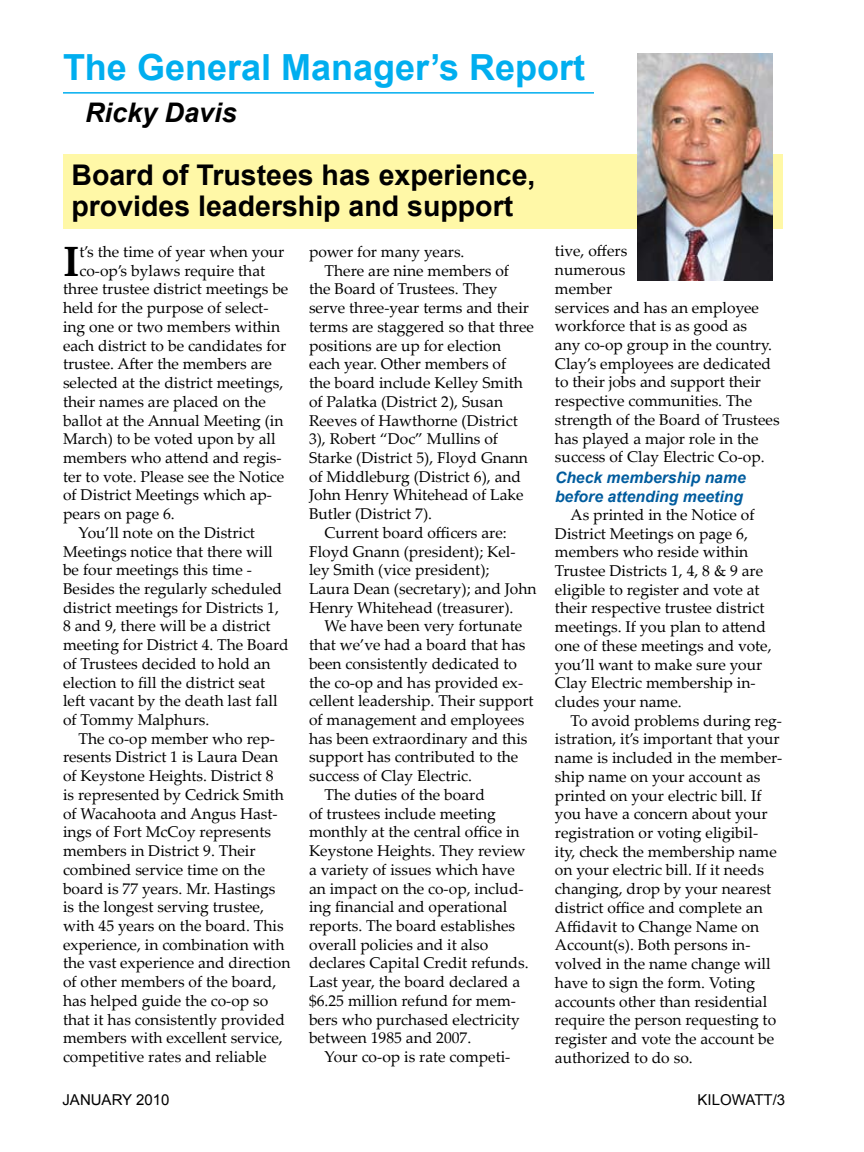
<style>
.page{position:relative;width:864px;height:1152px;background:#fff}
.page>*{position:absolute;margin:0;border:0;box-sizing:border-box;transform-origin:0 0}
.t1{font:700 42.3px "Palatino Linotype";color:#000}
.t2{font:700 36px "Arial";color:#00aeef}
.t3{font:700 28.5px/31.5px "Arial";color:#000}
.t4{font:italic 700 27px "Arial";color:#000}
.t5{font:italic 700 15.75px/18.9px "Arial";color:#005c9e}
.t6{font:15.6px/18.8px "Palatino Linotype";color:#000}
.t7{font:15px "Arial";color:#000}
</style>
<div class="page">
<div style="left:63px;top:154px;width:720px;height:75px;background:#fff8a7"></div>
<hr style="left:63px;top:92px;width:531px;height:2px;background:#00aeef">
<img style="left:638px;top:54px;width:135px;height:226px">
<h2 class="t2" style="left:63px;top:44px;width:524px">The General Manager’s Report</h2>
<h3 class="t4" style="left:85px;top:95px;width:153px">Ricky Davis</h3>
<h3 class="t3" style="left:71px;top:160px;width:466px">Board of Trustees has experience, provides leadership and support</h3>
<p class="t6" style="left:309px;top:242px;width:157px">power for many years.</p>
<p class="t6" style="left:325px;top:260px;width:186px">There are nine members of</p>
<p class="t6" style="left:309px;top:279px;width:190px">the Board of Trustees. They</p>
<p class="t6" style="left:309px;top:298px;width:222px">serve three-year terms and their</p>
<p class="t6" style="left:309px;top:317px;width:226px">terms are staggered so that three</p>
<p class="t6" style="left:309px;top:335px;width:194px">positions are up for election</p>
<p class="t6" style="left:309px;top:354px;width:199px">each year. Other members of</p>
<p class="t6" style="left:309px;top:373px;width:216px">the board include Kelley Smith</p>
<p class="t6" style="left:309px;top:391px;width:196px">of Palatka (District 2), Susan</p>
<p class="t6" style="left:309px;top:410px;width:210px">Reeves of Hawthorne (District</p>
<p class="t6" style="left:309px;top:429px;width:191px">3), Robert “Doc” Mullins of</p>
<p class="t6" style="left:309px;top:448px;width:220px">Starke (District 5), Floyd Gnann</p>
<p class="t6" style="left:309px;top:466px;width:214px">of Middleburg (District 6), and</p>
<p class="t6" style="left:309px;top:485px;width:216px">John Henry Whitehead of Lake</p>
<p class="t6" style="left:309px;top:504px;width:125px">Butler (District 7).</p>
<p class="t6" style="left:325px;top:523px;width:184px">Current board officers are:</p>
<p class="t6" style="left:309px;top:541px;width:208px">Floyd Gnann (president); Kel-</p>
<p class="t6" style="left:309px;top:560px;width:182px">ley Smith (vice president);</p>
<p class="t6" style="left:309px;top:579px;width:229px">Laura Dean (secretary); and John</p>
<p class="t6" style="left:309px;top:597px;width:206px">Henry Whitehead (treasurer).</p>
<p class="t6" style="left:325px;top:616px;width:199px">We have been very fortunate</p>
<p class="t6" style="left:309px;top:635px;width:218px">that we’ve had a board that has</p>
<p class="t6" style="left:309px;top:654px;width:210px">been consistently dedicated to</p>
<p class="t6" style="left:309px;top:672px;width:216px">the co-op and has provided ex-</p>
<p class="t6" style="left:309px;top:691px;width:226px">cellent leadership. Their support</p>
<p class="t6" style="left:309px;top:710px;width:217px">of management and employees</p>
<p class="t6" style="left:309px;top:728px;width:220px">has been extraordinary and this</p>
<p class="t6" style="left:309px;top:747px;width:211px">support has contributed to the</p>
<p class="t6" style="left:309px;top:766px;width:165px">success of Clay Electric.</p>
<p class="t6" style="left:325px;top:785px;width:162px">The duties of the board</p>
<p class="t6" style="left:309px;top:803px;width:188px">of trustees include meeting</p>
<p class="t6" style="left:309px;top:822px;width:212px">monthly at the central office in</p>
<p class="t6" style="left:309px;top:841px;width:218px">Keystone Heights. They review</p>
<p class="t6" style="left:309px;top:859px;width:207px">a variety of issues which have</p>
<p class="t6" style="left:309px;top:878px;width:216px">an impact on the co-op, includ-</p>
<p class="t6" style="left:309px;top:897px;width:200px">ing financial and operational</p>
<p class="t6" style="left:309px;top:916px;width:208px">reports. The board establishes</p>
<p class="t6" style="left:309px;top:934px;width:181px">overall policies and it also</p>
<p class="t6" style="left:309px;top:953px;width:221px">declares Capital Credit refunds.</p>
<p class="t6" style="left:309px;top:972px;width:213px">Last year, the board declared a</p>
<p class="t6" style="left:309px;top:991px;width:209px">$6.25 million refund for mem-</p>
<p class="t6" style="left:309px;top:1009px;width:212px">bers who purchased electricity</p>
<p class="t6" style="left:309px;top:1028px;width:164px">between 1985 and 2007.</p>
<p class="t6" style="left:325px;top:1047px;width:187px">Your co-op is rate competi-</p>
<p class="t6" style="left:555px;top:241px;width:226px">tive, offers<br>numerous<br>member<br>services and has an employee workforce that is as good as<br>any co-op group in the country.<br>Clay’s employees are dedicated to their jobs and support their respective communities. The strength of the Board of Trustees has played a major role in the success of Clay Electric Co-op.</p>
<h1 class="t1" style="left:63px;top:231px;width:18px">I</h1>
<p class="t6" style="left:79px;top:242px;width:206px">t’s the time of year when your</p>
<p class="t6" style="left:79px;top:260px;width:187px">co-op’s bylaws require that</p>
<p class="t6" style="left:63px;top:279px;width:227px">three trustee district meetings be</p>
<p class="t6" style="left:63px;top:298px;width:207px">held for the purpose of select-</p>
<p class="t6" style="left:63px;top:317px;width:219px">ing one or two members within</p>
<p class="t6" style="left:63px;top:335px;width:225px">each district to be candidates for</p>
<p class="t6" style="left:63px;top:354px;width:211px">trustee. After the members are</p>
<p class="t6" style="left:63px;top:373px;width:222px">selected at the district meetings,</p>
<p class="t6" style="left:63px;top:391px;width:204px">their names are placed on the</p>
<p class="t6" style="left:63px;top:410px;width:222px">ballot at the Annual Meeting (in</p>
<p class="t6" style="left:63px;top:429px;width:214px">March) to be voted upon by all</p>
<p class="t6" style="left:63px;top:448px;width:220px">members who attend and regis-</p>
<p class="t6" style="left:63px;top:466px;width:223px">ter to vote. Please see the Notice</p>
<p class="t6" style="left:63px;top:485px;width:211px">of District Meetings which ap-</p>
<p class="t6" style="left:63px;top:504px;width:113px">pears on page 6.</p>
<p class="t6" style="left:79px;top:523px;width:178px">You’ll note on the District</p>
<p class="t6" style="left:63px;top:541px;width:211px">Meetings notice that there will</p>
<p class="t6" style="left:63px;top:560px;width:190px">be four meetings this time -</p>
<p class="t6" style="left:63px;top:579px;width:221px">Besides the regularly scheduled</p>
<p class="t6" style="left:63px;top:597px;width:218px">district meetings for Districts 1,</p>
<p class="t6" style="left:63px;top:616px;width:209px">8 and 9, there will be a district</p>
<p class="t6" style="left:63px;top:635px;width:227px">meeting for District 4. The Board</p>
<p class="t6" style="left:63px;top:654px;width:209px">of Trustees decided to hold an</p>
<p class="t6" style="left:63px;top:672px;width:204px">election to fill the district seat</p>
<p class="t6" style="left:63px;top:691px;width:216px">left vacant by the death last fall</p>
<p class="t6" style="left:63px;top:710px;width:148px">of Tommy Malphurs.</p>
<p class="t6" style="left:79px;top:728px;width:198px">The co-op member who rep-</p>
<p class="t6" style="left:63px;top:747px;width:217px">resents District 1 is Laura Dean</p>
<p class="t6" style="left:63px;top:766px;width:212px">of Keystone Heights. District 8</p>
<p class="t6" style="left:63px;top:785px;width:222px">is represented by Cedrick Smith</p>
<p class="t6" style="left:63px;top:803px;width:216px">of Wacahoota and Angus Hast-</p>
<p class="t6" style="left:63px;top:822px;width:210px">ings of Fort McCoy represents</p>
<p class="t6" style="left:63px;top:841px;width:194px">members in District 9. Their</p>
<p class="t6" style="left:63px;top:859px;width:204px">combined service time on the</p>
<p class="t6" style="left:63px;top:878px;width:214px">board is 77 years. Mr. Hastings</p>
<p class="t6" style="left:63px;top:897px;width:202px">is the longest serving trustee,</p>
<p class="t6" style="left:63px;top:916px;width:222px">with 45 years on the board. This</p>
<p class="t6" style="left:63px;top:934px;width:223px">experience, in combination with</p>
<p class="t6" style="left:63px;top:953px;width:229px">the vast experience and direction</p>
<p class="t6" style="left:63px;top:972px;width:215px">of other members of the board,</p>
<p class="t6" style="left:63px;top:991px;width:207px">has helped guide the co-op so</p>
<p class="t6" style="left:63px;top:1009px;width:223px">that it has consistently provided</p>
<p class="t6" style="left:63px;top:1028px;width:221px">members with excellent service,</p>
<p class="t6" style="left:63px;top:1047px;width:205px">competitive rates and reliable</p>
<p class="t5" style="left:555px;top:468px;width:192px">Check membership name before attending meeting</p>
<p class="t6" style="left:555px;top:505px;width:218px;text-indent:16px">As printed in the Notice of<br>District Meetings on page 6, members who reside within<br>Trustee Districts 1, 4, 8 &amp; 9 are eligible to register and vote at their respective trustee district meetings. If you plan to attend one of these meetings and vote, you’ll want to make sure your<br>Clay Electric membership in&shy;cludes your name.</p>
<p class="t6" style="left:555px;top:710px;width:229px;text-indent:16px">To avoid problems during reg&shy;istration, it’s important that your name is included in the member&shy;ship name on your account as printed on your electric bill. If you have a concern about your registration or voting eligibil&shy;ity, check the membership name on your electric bill. If it needs changing, drop by your nearest district office and complete an<br>Affidavit to Change Name on<br>Account(s). Both persons in&shy;volved in the name change will have to sign the form. Voting accounts other than residential require the person requesting to register and vote the account be authorized to do so.</p>
<p class="t7" style="left:62px;top:1090px;width:108px">JANUARY 2010</p>
<p class="t7" style="left:698px;top:1090px;width:89px">KILOWATT/3</p>
</div>
